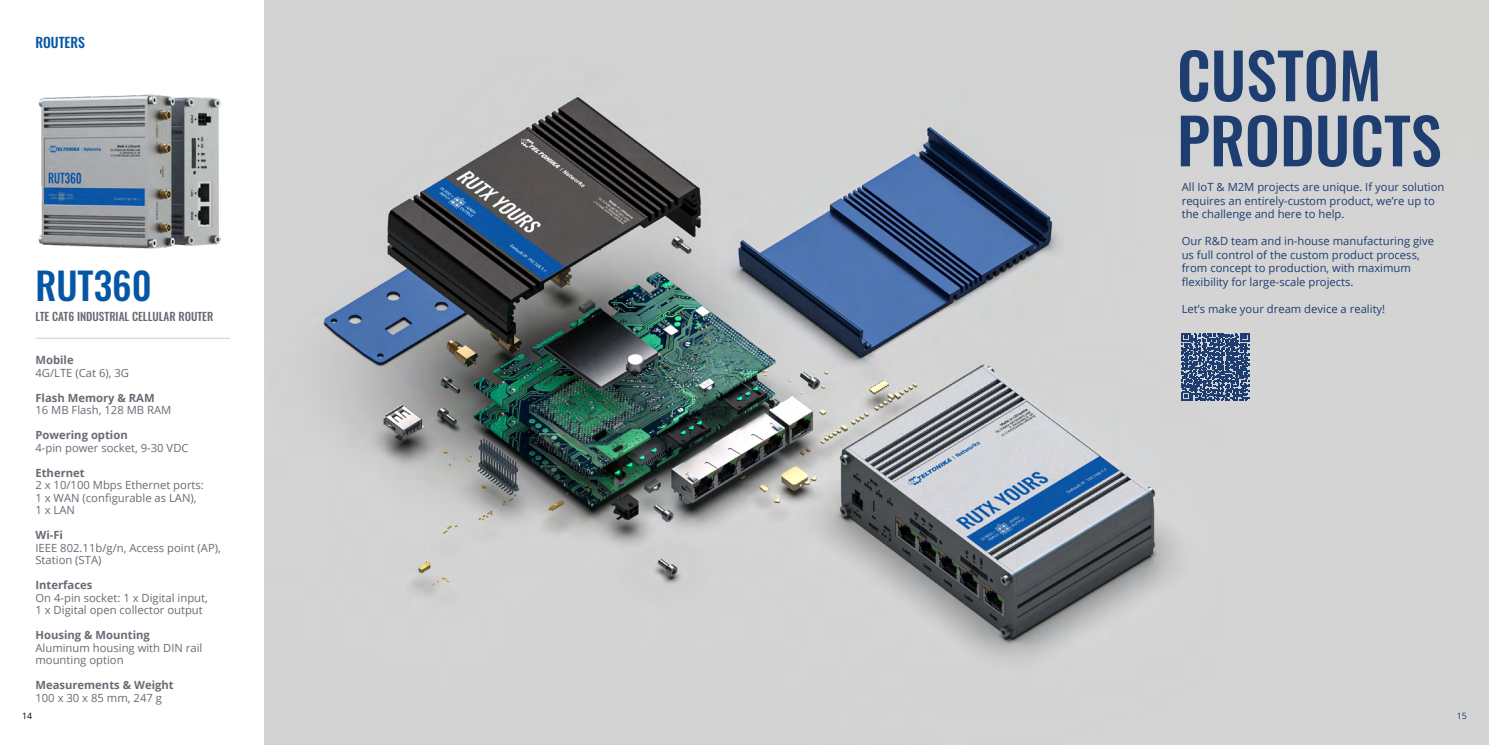
<style>
.page{position:relative;width:1489px;height:745px;background:#fff}
.page>*{position:absolute;margin:0;border:0;box-sizing:border-box;transform-origin:0 0}
.t1{font:500 62.5px/65px "Oswald";color:#1e3d71}
.t2{font:500 37.5px "Oswald";color:#0556a5}
.t3{font:500 13.75px "Oswald";color:#0556a5}
.t4{font:11.25px/13.5px "Open Sans";color:#1e3d71}
.t5{font:11.25px/12.5px "Open Sans";color:#6a6a75}
.t6{font:700 11.25px "Open Sans";color:#6a6a75}
.t7{font:500 11.25px "Oswald";color:#6a6a75}
.t8{font:8.75px "Open Sans";color:#000}
.t9{font:8.75px "Open Sans";color:#1e3d71}
</style>
<div class="page">
<hr style="left:35px;top:338px;width:195px;height:1px;background:#6a6a75">
<img style="left:38px;top:94px;width:183px;height:155px">
<img style="left:265px;top:0;width:1223px;height:744px">
<svg style="left:1181px;top:333px;width:68px;height:67px;background:#4b6389"></svg>
<p class="t3" style="left:36px;top:35px;width:51px">ROUTERS</p>
<h2 class="t2" style="left:35px;top:266px;width:118px">RUT360</h2>
<p class="t7" style="left:35px;top:310px;width:179px">LTE CAT6 INDUSTRIAL CELLULAR ROUTER</p>
<p class="t6" style="left:35px;top:352px;width:40px">Mobile</p>
<p class="t5" style="left:35px;top:365px;width:95px">4G/LTE (Cat 6), 3G</p>
<p class="t6" style="left:35px;top:389px;width:121px">Flash Memory &amp; RAM</p>
<p class="t5" style="left:35px;top:403px;width:137px">16 MB Flash, 128 MB RAM</p>
<p class="t6" style="left:35px;top:427px;width:94px">Powering option</p>
<p class="t5" style="left:35px;top:440px;width:155px">4-pin power socket, 9-30 VDC</p>
<p class="t6" style="left:35px;top:464px;width:51px">Ethernet</p>
<p class="t5" style="left:35px;top:478px;width:170px">2 x 10/100 Mbps Ethernet ports:<br>1 x WAN (configurable as LAN),<br>1 x LAN</p>
<p class="t6" style="left:35px;top:527px;width:29px">Wi-Fi</p>
<p class="t5" style="left:35px;top:540px;width:187px">IEEE 802.11b/g/n, Access point (AP),<br>Station (STA)</p>
<p class="t6" style="left:35px;top:577px;width:58px">Interfaces</p>
<p class="t5" style="left:35px;top:590px;width:174px">On 4-pin socket: 1 x Digital input,<br>1 x Digital open collector output</p>
<p class="t6" style="left:35px;top:627px;width:116px">Housing &amp; Mounting</p>
<p class="t5" style="left:35px;top:640px;width:168px">Aluminum housing with DIN rail mounting option</p>
<p class="t6" style="left:35px;top:677px;width:140px">Measurements &amp; Weight</p>
<p class="t5" style="left:35px;top:690px;width:128px">100 x 30 x 85 mm, 247 g</p>
<p class="t8" style="left:22px;top:709px;width:12px">14</p>
<h1 class="t1" style="left:1176px;top:47px;width:266px">CUSTOM<br>PRODUCTS</h1>
<p class="t4" style="left:1181px;top:180px;width:264px">All IoT &amp; M2M projects are unique. If your solution requires an entirely-custom product, we’re up to the challenge and here to help.</p>
<p class="t4" style="left:1181px;top:234px;width:254px">Our R&amp;D team and in-house manufacturing give us full control of the custom product process, from concept to production, with maximum flexibility for large-scale projects.</p>
<p class="t4" style="left:1181px;top:301px;width:205px">Let’s make your dream device a reality!</p>
<p class="t9" style="left:1456px;top:709px;width:12px">15</p>
</div>
